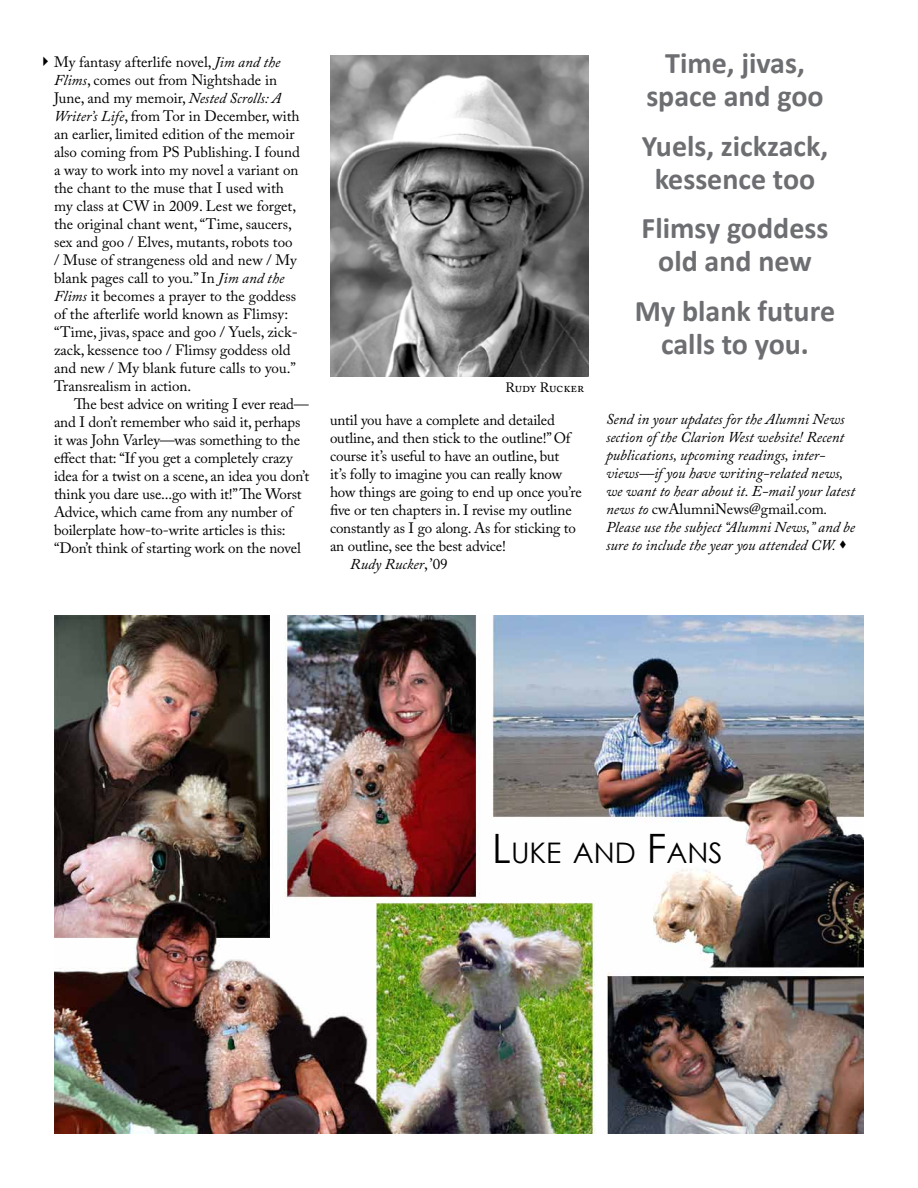
<style>
.page{position:relative;width:918px;height:1188px;background:#fff}
.page>*{position:absolute;margin:0;border:0;box-sizing:border-box;transform-origin:0 0}
.t1{font:700 30px/33px "Calibri";color:#6d6e71;text-align:center}
.t2{font:28.35px "Century Gothic";color:#000}
.t3{font:15px/18px "Adobe Caslon Pro";letter-spacing:-.005em;color:#000}
.t4{font:italic 15px/18px "Adobe Caslon Pro";color:#000}
.t5{font:13.5px "Adobe Caslon Pro";color:#000}
.s1{font-style:italic}
.s2{font-style:normal}
.s3{font-size:40.5px}
</style>
<div class="page">
<img style="left:330px;top:56px;width:258px;height:320px">
<img style="left:54px;top:616px;width:810px;height:518px">
<p class="t3" style="left:54px;top:53px;width:247px">My fantasy afterlife novel, <span class="s1">Jim and the Flims</span>, comes out from Nightshade in June, and my memoir, <span class="s1">Nested Scrolls: A Writer’s Life</span>, from Tor in December, with an earlier, limited edition of the memoir also coming from PS Publishing. I found a way to work into my novel a variant on the chant to the muse that I used with my class at CW in 2009. Lest we forget, the original chant went, “Time, saucers, sex and goo / Elves, mutants, robots too / Muse of strangeness old and new / My blank pages call to you.” In <span class="s1">Jim and the Flims</span> it becomes a prayer to the goddess of the afterlife world known as Flimsy: “Time, jivas, space and goo / Yuels, zick&shy;zack, kessence too / Flimsy goddess old and new / My blank future calls to you.” Transrealism in action.</p>
<p class="t3" style="left:54px;top:395px;width:257px;text-indent:20px">The best advice on writing I ever read— and I don’t remember who said it, perhaps it was John Varley—was something to the effect that: “If you get a completely crazy idea for a twist on a scene, an idea you don’t think you dare use...go with it!” The Worst Advice, which came from any number of boilerplate how-to-write articles is this: “Don’t think of starting work on the novel</p>
<p class="t5" style="left:506px;top:379px;width:80px">Rudy Rucker</p>
<p class="t3" style="left:330px;top:411px;width:227px">until you have a complete and detailed</p>
<p class="t3" style="left:330px;top:429px;width:242px">outline, and then stick to the outline!” Of</p>
<p class="t3" style="left:330px;top:447px;width:231px">course it’s useful to have an outline, but</p>
<p class="t3" style="left:330px;top:465px;width:234px">it’s folly to imagine you can really know</p>
<p class="t3" style="left:330px;top:483px;width:253px">how things are going to end up once you’re</p>
<p class="t3" style="left:330px;top:501px;width:243px">five or ten chapters in. I revise my outline</p>
<p class="t3" style="left:330px;top:519px;width:248px">constantly as I go along. As for sticking to</p>
<p class="t3" style="left:330px;top:537px;width:177px">an outline, see the best advice!</p>
<p class="t4" style="left:350px;top:555px;width:99px">Rudy Rucker<span class="s2">, ’09</span></p>
<h1 class="t1" style="left:646px;top:46px;width:179px">Time, jivas, space and goo</h1>
<h1 class="t1" style="left:642px;top:128px;width:188px">Yuels, zickzack, kessence too</h1>
<h1 class="t1" style="left:642px;top:211px;width:188px">Flimsy goddess old and new</h1>
<h1 class="t1" style="left:635px;top:293px;width:202px">My blank future calls to you.</h1>
<p class="t4" style="left:606px;top:409px;width:251px">Send in your updates for the Alumni News section of the Clarion West website! Recent publications, upcoming readings, inter&shy;views—if you have writing-related news, we want to hear about it. E-mail your latest news to <span class="s2">cwAlumniNews@gmail.com</span>.<br>Please use the subject “Alumni News,” and be sure to include the year you attended CW. •</p>
<h2 class="t2" style="left:492px;top:833px;width:232px"><span class="s3">L</span>UKE AND <span class="s3">F</span>ANS</h2>
</div>
